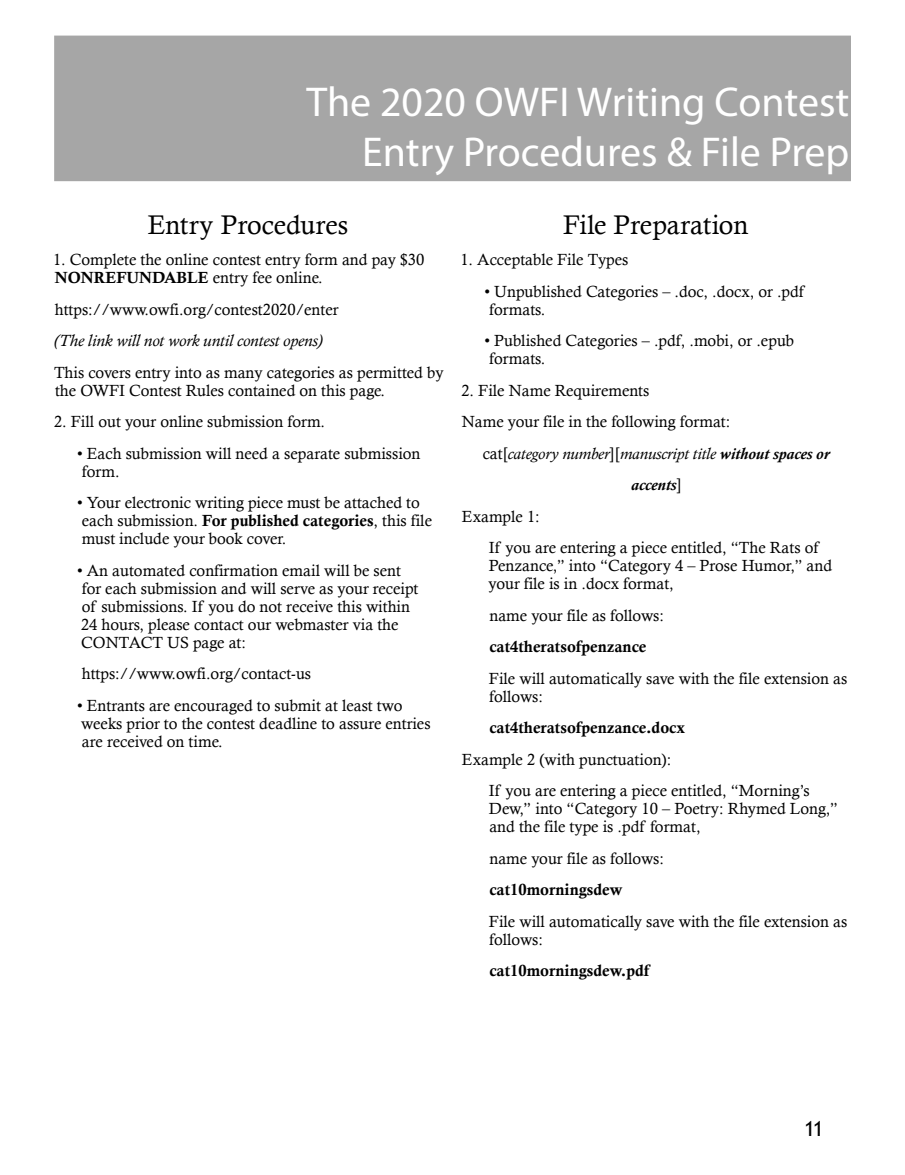
<style>
.page{position:relative;width:905px;height:1175px;background:#fff}
.page>*{position:absolute;margin:0;border:0;box-sizing:border-box;transform-origin:0 0}
.t1{font:41.85px/50.2px "Myriad Pro";color:#fff;text-align:right}
.t2{font:27px "Calisto";color:#000}
.t3{font:21px "Trebuchet MS";color:#000}
.t4{font:italic 16.5px "Calisto";color:#000}
.t5{font:16.2px/18px "Calisto";color:#000}
.t6{font:16.2px "Calis MT Bol";color:#000}
.t7{font:italic 16.2px "Calisto";color:#000}
.t8{font:italic 700 16.2px "Calisto";color:#000}
.s1{font-family:"Calis MT Bol"}
.s2{font-style:normal}
.s3{font-weight:700}
.s4{font-weight:400;font-style:normal}
</style>
<div class="page">
<div style="left:55px;top:36px;width:795px;height:144px;background:#a6a6a6"></div>
<h1 class="t1" style="left:306px;top:76px;width:544px">The 2020 OWFI Writing Contest<br>Entry Procedures &amp; File Prep</h1>
<h2 class="t2" style="left:148px;top:209px;width:202px">Entry Procedures</h2>
<p class="t5" style="left:53px;top:251px;width:373px">1. Complete the online contest entry form and pay $30<br><span class="s1">NONREFUNDABLE</span> entry fee online.</p>
<p class="t5" style="left:55px;top:300px;width:285px">https://www.owfi.org/contest2020/enter</p>
<p class="t4" style="left:54px;top:331px;width:270px">(The link will not work until contest opens)</p>
<p class="t5" style="left:54px;top:363px;width:391px">This covers entry into as many categories as permitted by the OWFI Contest Rules contained on this page.</p>
<p class="t5" style="left:54px;top:413px;width:273px">2. Fill out your online submission form.</p>
<p class="t5" style="left:82px;top:444px;width:340px;text-indent:-5px">• Each submission will need a separate submission form.</p>
<p class="t5" style="left:82px;top:493px;width:351px;text-indent:-5px">• Your electronic writing piece must be attached to each submission. <span class="s1">For published categories</span>, this file must include your book cover.</p>
<p class="t5" style="left:77px;top:561px;width:343px">• An automated confirmation email will be sent for each submission and will serve as your receipt of submissions. If you do not receive this within 24 hours, please contact our webmaster via the CONTACT US page at:</p>
<p class="t5" style="left:82px;top:664px;width:231px">https://www.owfi.org/contact-us</p>
<p class="t5" style="left:77px;top:696px;width:355px">• Entrants are encouraged to submit at least two weeks prior to the contest deadline to assure entries are received on time.</p>
<h2 class="t2" style="left:563px;top:209px;width:187px">File Preparation</h2>
<p class="t5" style="left:460px;top:251px;width:169px">1. Acceptable File Types</p>
<p class="t5" style="left:489px;top:282px;width:316px;text-indent:-5px">• Unpublished Categories – .doc, .docx, or .pdf formats.</p>
<p class="t5" style="left:489px;top:332px;width:306px;text-indent:-5px">• Published Categories – .pdf, .mobi, or .epub formats.</p>
<p class="t5" style="left:461px;top:381px;width:189px">2. File Name Requirements</p>
<p class="t5" style="left:462px;top:412px;width:270px">Name your file in the following format:</p>
<p class="t7" style="left:482px;top:444px;width:348px"><span class="s2">cat[</span>category number<span class="s2">][</span>manuscript title <span class="s3">without spaces or</span></p>
<p class="t8" style="left:631px;top:475px;width:52px">accents<span class="s4">]</span></p>
<p class="t5" style="left:462px;top:507px;width:79px">Example 1:</p>
<p class="t5" style="left:489px;top:538px;width:331px">If you are entering a piece entitled, “The Rats of</p>
<p class="t5" style="left:488px;top:556px;width:345px">Penzance,” into “Category 4 – Prose Humor,” and your file is in .docx format,</p>
<p class="t5" style="left:489px;top:606px;width:176px">name your file as follows:</p>
<p class="t6" style="left:489px;top:637px;width:159px">cat4theratsofpenzance</p>
<p class="t5" style="left:489px;top:669px;width:360px">File will automatically save with the file extension as follows:</p>
<p class="t6" style="left:489px;top:718px;width:197px">cat4theratsofpenzance.docx</p>
<p class="t5" style="left:489px;top:743px;width:322px;line-height:31.5px;text-indent:-27px">Example 2 (with punctuation):<br>If you are entering a piece entitled, “Morning’s</p>
<p class="t5" style="left:489px;top:799px;width:350px">Dew,” into “Category 10 – Poetry: Rhymed Long,” and the file type is .pdf format,</p>
<p class="t5" style="left:489px;top:849px;width:176px">name your file as follows:</p>
<p class="t6" style="left:489px;top:880px;width:135px">cat10morningsdew</p>
<p class="t5" style="left:489px;top:912px;width:360px">File will automatically save with the file extension as follows:</p>
<p class="t6" style="left:489px;top:961px;width:161px">cat10morningsdew.pdf</p>
<p class="t3" style="left:804px;top:1115px;width:21px">11</p>
</div>
